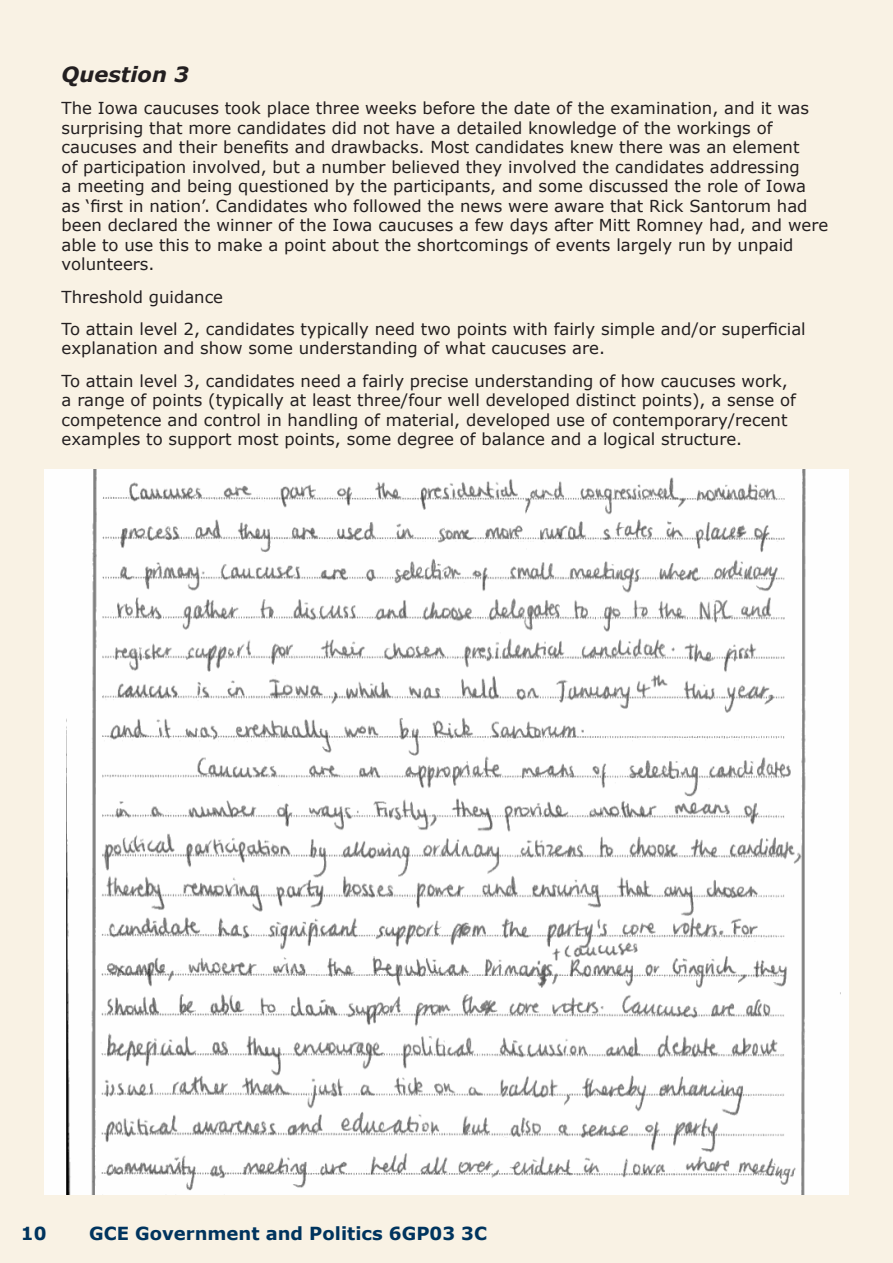
<style>
.page{position:relative;width:893px;height:1263px;background:#f9f2e4}
.page>*{position:absolute;margin:0;border:0;box-sizing:border-box;transform-origin:0 0}
.t1{font:italic 700 21px "Verdana";color:#231f20}
.t2{font:700 18px "Verdana";color:#00345e}
.t3{font:16.5px/19.5px "Verdana";color:#231f20}
</style>
<div class="page">
<img style="left:44px;top:470px;width:805px;height:725px">
<p class="t1" style="left:62px;top:61px;width:129px">Question 3</p>
<p class="t3" style="left:62px;top:98px;width:768px">The Iowa caucuses took place three weeks before the date of the examination, and it was surprising that more candidates did not have a detailed knowledge of the workings of caucuses and their benefits and drawbacks. Most candidates knew there was an element<br>of participation involved, but a number believed they involved the candidates addressing<br>a meeting and being questioned by the participants, and some discussed the role of Iowa as ‘first in nation’. Candidates who followed the news were aware that Rick Santorum had been declared the winner of the Iowa caucuses a few days after Mitt Romney had, and were able to use this to make a point about the shortcomings of events largely run by unpaid volunteers.</p>
<p class="t3" style="left:62px;top:280px;width:746px;line-height:32.2px">Threshold guidance<br>To attain level 2, candidates typically need two points with fairly simple and/or superficial</p>
<p class="t3" style="left:62px;top:332px;width:728px;line-height:32.2px">explanation and show some understanding of what caucuses are.<br>To attain level 3, candidates need a fairly precise understanding of how caucuses work,</p>
<p class="t3" style="left:62px;top:390px;width:736px">a range of points (typically at least three/four well developed distinct points), a sense of competence and control in handling of material, developed use of contemporary/recent examples to support most points, some degree of balance and a logical structure.</p>
<p class="t2" style="left:21px;top:1222px;width:27px">10</p>
<p class="t2" style="left:89px;top:1222px;width:400px">GCE Government and Politics 6GP03 3C</p>
</div>
